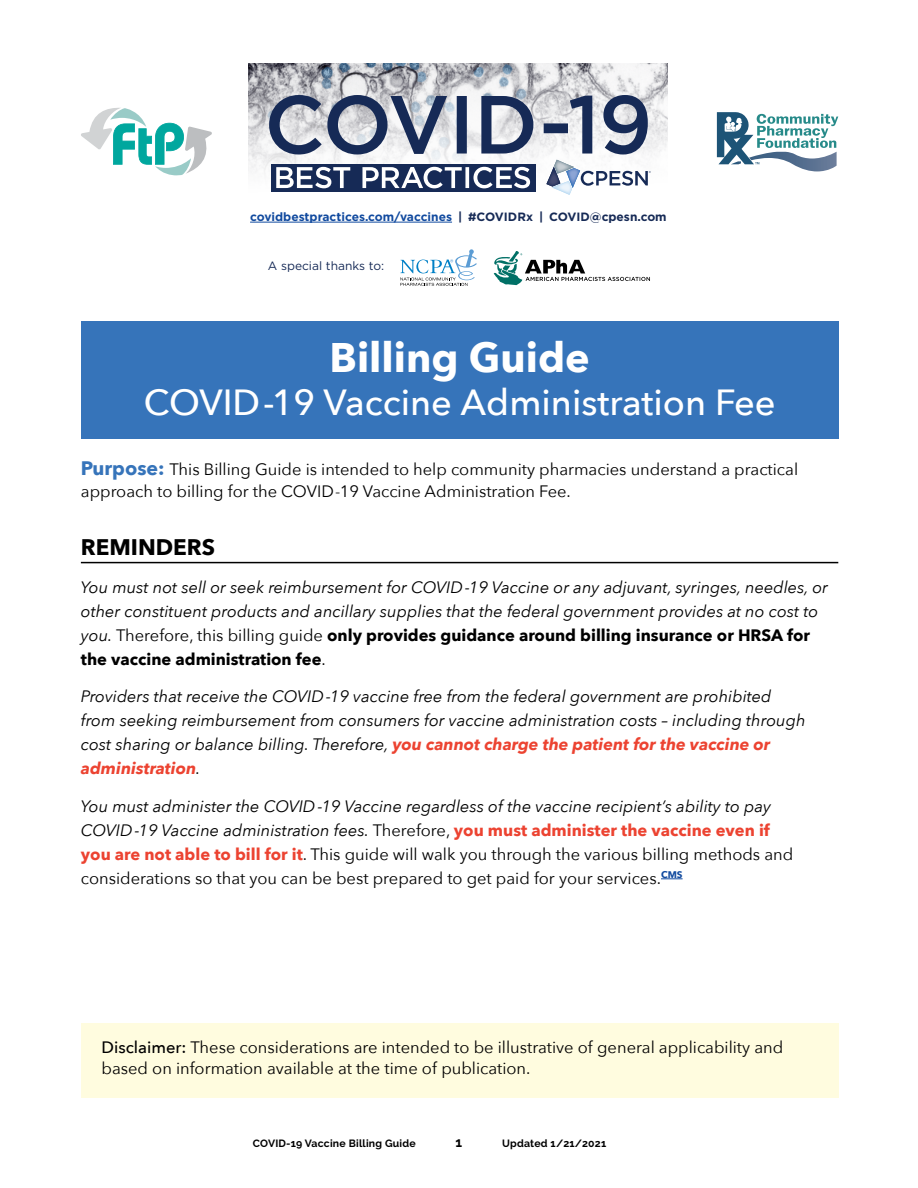
<style>
.page{position:relative;width:918px;height:1188px;background:#fff}
.page>*{position:absolute;margin:0;border:0;box-sizing:border-box;transform-origin:0 0}
.t1{font:700 41.25px "Avenir Next";color:#fff}
.t2{font:500 36.3px "Avenir Next";color:#fff}
.t3{font:700 22.5px "Avenir Next";color:#000}
.t4{font:16.5px/24px "Avenir Next";color:#000}
.t5{font:italic 16.5px/24px "Avenir Next";color:#000}
.t6{font:700 13.5px "Raleway";color:#000}
.t7{font:700 12px "Gotham";color:#114a9f}
.t8{font:12px "Gotham";color:#162a56}
.t9{font:700 10.5px "Raleway";letter-spacing:.02em;color:#000}
.s1{color:#162a56}
.s2{font-weight:700;font-size:19.5px;color:#3674ba}
.s3{font-style:normal}
.s4{font-weight:700;font-style:normal}
.s5{font-weight:700;color:#ec4331}
.s6{font-style:italic}
.s7{font-weight:500}
</style>
<div class="page">
<div style="left:81px;top:1023px;width:758px;height:74px;background:#fffcdf"></div>
<hr style="left:81px;top:562px;width:757px;height:1px;background:#000">
<svg style="left:661px;top:879px;width:22px;height:1px"></svg>
<div style="left:81px;top:322px;width:757px;height:117px;background:#3674ba"></div>
<svg style="left:81px;top:107px;width:131px;height:68px"></svg>
<svg style="left:717px;top:112px;width:121px;height:52px"></svg>
<img style="left:749px;top:152px;width:88px;height:19px">
<img style="left:249px;top:63px;width:419px;height:110px">
<svg style="left:269px;top:95px;width:382px;height:100px"></svg>
<hr style="left:250px;top:222px;width:202px;height:1px;background:#114a9f">
<svg style="left:494px;top:251px;width:156px;height:34px"></svg>
<svg style="left:400px;top:249px;width:77px;height:37px"></svg>
<p class="t7" style="left:250px;top:209px;width:418px">covidbestpractices.com/vaccines <span class="s1">| #COVIDRx | COVID@cpesn.com</span></p>
<p class="t8" style="left:268px;top:258px;width:118px">A special thanks to:</p>
<h1 class="t1" style="left:330px;top:332px;width:262px">Billing Guide</h1>
<h2 class="t2" style="left:144px;top:380px;width:633px">COVID-19 Vaccine Administration Fee</h2>
<p class="t4" style="left:81px;top:458px;width:719px;line-height:22.5px"><span class="s2">Purpose:</span> This Billing Guide is intended to help community pharmacies understand a practical approach to billing for the COVID-19 Vaccine Administration Fee.</p>
<h3 class="t3" style="left:81px;top:533px;width:136px">REMINDERS</h3>
<p class="t5" style="left:81px;top:574px;width:749px">You must not sell or seek reimbursement for COVID-19 Vaccine or any adjuvant, syringes, needles, or other constituent products and ancillary supplies that the federal government provides at no cost to you. <span class="s3">Therefore, this billing guide</span> <span class="s4">only provides guidance around billing insurance or HRSA for the vaccine administration fee</span><span class="s3">.</span></p>
<p class="t5" style="left:81px;top:684px;width:726px">Providers that receive the COVID-19 vaccine free from the federal government are prohibited from seeking reimbursement from consumers for vaccine administration costs – including through cost sharing or balance billing. Therefore, <span class="s5">you cannot charge the patient for the vaccine or administration</span>.</p>
<p class="t4" style="left:81px;top:794px;width:714px"><span class="s6">You must administer the COVID-19 Vaccine regardless of the vaccine recipient’s ability to pay COVID-19 Vaccine administration fees.</span> Therefore, <span class="s5">you must administer the vaccine even if you are not able to bill for it</span>. This guide will walk you through the various billing methods and considerations so that you can be best prepared to get paid for your services.<sup>CMS</sup></p>
<p class="t4" style="left:102px;top:1037px;width:683px;line-height:21px"><span class="s7">Disclaimer:</span> These considerations are intended to be illustrative of general applicability and based on information available at the time of publication.</p>
<p class="t9" style="left:253px;top:1137px;width:164px">COVID-19 Vaccine Billing Guide</p>
<p class="t6" style="left:456px;top:1134px;width:8px">1</p>
<p class="t9" style="left:502px;top:1137px;width:106px">Updated 1/21/2021</p>
</div>
